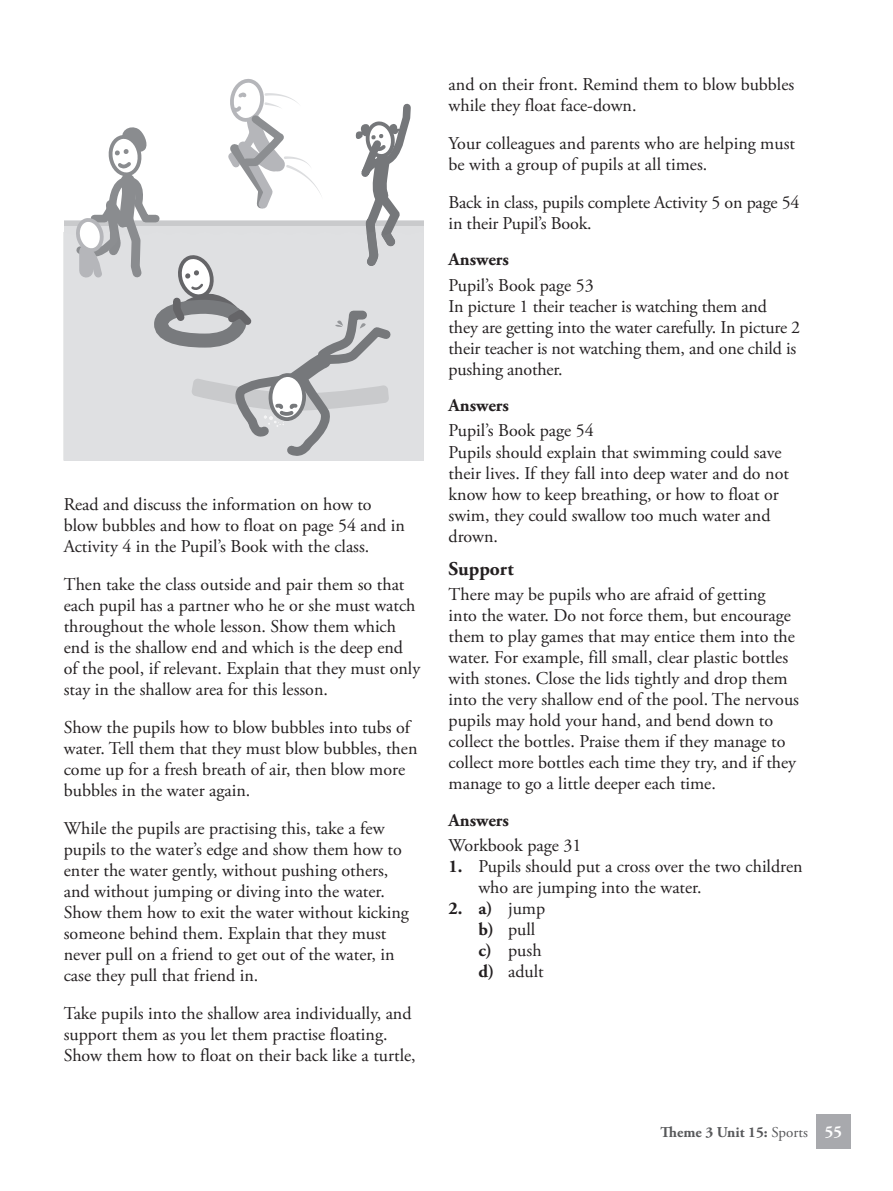
<style>
.page{position:relative;width:893px;height:1191px;background:#fff}
.page>*{position:absolute;margin:0;border:0;box-sizing:border-box;transform-origin:0 0}
.t1{font:700 19.5px "Adobe Garamond Pro";color:#231f20}
.t2{font:18px/21px "Adobe Garamond Pro";color:#231f20}
.t3{font:700 18px "Adobe Garamond Pro";color:#231f20}
.t4{font:700 15px "Adobe Garamond Pro";color:#57585a}
.s1{font-weight:700}
.s2{font-weight:400}
.s3{font-size:16.5px;color:#fff}
</style>
<div class="page">
<div style="left:816px;top:1114px;width:34px;height:34px;background:#a8a9ad"></div>
<hr style="left:64px;top:221px;width:359px;height:4px;background:#c9cacc">
<div style="left:64px;top:232px;width:359px;height:228px;background:#dfe0e2"></div>
<svg style="left:70px;top:79px;width:345px;height:376px"></svg>
<p class="t2" style="left:64px;top:494px;width:343px">Read and discuss the information on how to blow bubbles and how to float on page 54 and in<br>Activity 4 in the Pupil’s Book with the class.</p>
<p class="t2" style="left:64px;top:574px;width:358px">Then take the class outside and pair them so that each pupil has a partner who he or she must watch throughout the whole lesson. Show them which end is the shallow end and which is the deep end of the pool, if relevant. Explain that they must only stay in the shallow area for this lesson.</p>
<p class="t2" style="left:64px;top:717px;width:355px">Show the pupils how to blow bubbles into tubs of water. Tell them that they must blow bubbles, then come up for a fresh breath of air, then blow more bubbles in the water again.</p>
<p class="t2" style="left:64px;top:818px;width:347px">While the pupils are practising this, take a few pupils to the water’s edge and show them how to enter the water gently, without pushing others, and without jumping or diving into the water.<br>Show them how to exit the water without kicking someone behind them. Explain that they must never pull on a friend to get out of the water, in case they pull that friend in.</p>
<p class="t2" style="left:64px;top:1003px;width:354px">Take pupils into the shallow area individually, and support them as you let them practise floating.<br>Show them how to float on their back like a turtle,</p>
<p class="t2" style="left:449px;top:74px;width:347px">and on their front. Remind them to blow bubbles while they float face-down.</p>
<p class="t2" style="left:449px;top:133px;width:348px">Your colleagues and parents who are helping must be with a group of pupils at all times.</p>
<p class="t2" style="left:449px;top:192px;width:352px">Back in class, pupils complete Activity 5 on page 54 in their Pupil’s Book.</p>
<p class="t3" style="left:449px;top:249px;width:62px">Answers</p>
<p class="t2" style="left:449px;top:275px;width:353px">Pupil’s Book page 53<br>In picture 1 their teacher is watching them and they are getting into the water carefully. In picture 2 their teacher is not watching them, and one child is pushing another.</p>
<p class="t3" style="left:449px;top:395px;width:62px">Answers</p>
<p class="t2" style="left:449px;top:421px;width:342px">Pupil’s Book page 54<br>Pupils should explain that swimming could save their lives. If they fall into deep water and do not know how to keep breathing, or how to float or swim, they could swallow too much water and drown.</p>
<p class="t1" style="left:449px;top:557px;width:67px">Support</p>
<p class="t2" style="left:449px;top:585px;width:352px">There may be pupils who are afraid of getting<br>into the water. Do not force them, but encourage them to play games that may entice them into the water. For example, fill small, clear plastic bottles with stones. Close the lids tightly and drop them into the very shallow end of the pool. The nervous pupils may hold your hand, and bend down to collect the bottles. Praise them if they manage to collect more bottles each time they try, and if they manage to go a little deeper each time.</p>
<p class="t3" style="left:449px;top:810px;width:62px">Answers</p>
<p class="t2" style="left:449px;top:835px;width:134px">Workbook page 31</p>
<p class="t2" style="left:478px;top:856px;width:326px;text-indent:-30px"><span class="s1">1.</span> Pupils should put a cross over the two children who are jumping into the water.</p>
<p class="t2" style="left:478px;top:898px;width:68px;text-indent:-30px"><span class="s1">2. a)</span> jump <span class="s1">b)</span> pull <span class="s1">c)</span> push <span class="s1">d)</span> adult</p>
<p class="t4" style="left:677px;top:1123px;width:166px">eme 3 Unit 15: <span class="s2">Sports</span> <span class="s3">55</span></p>
</div>
